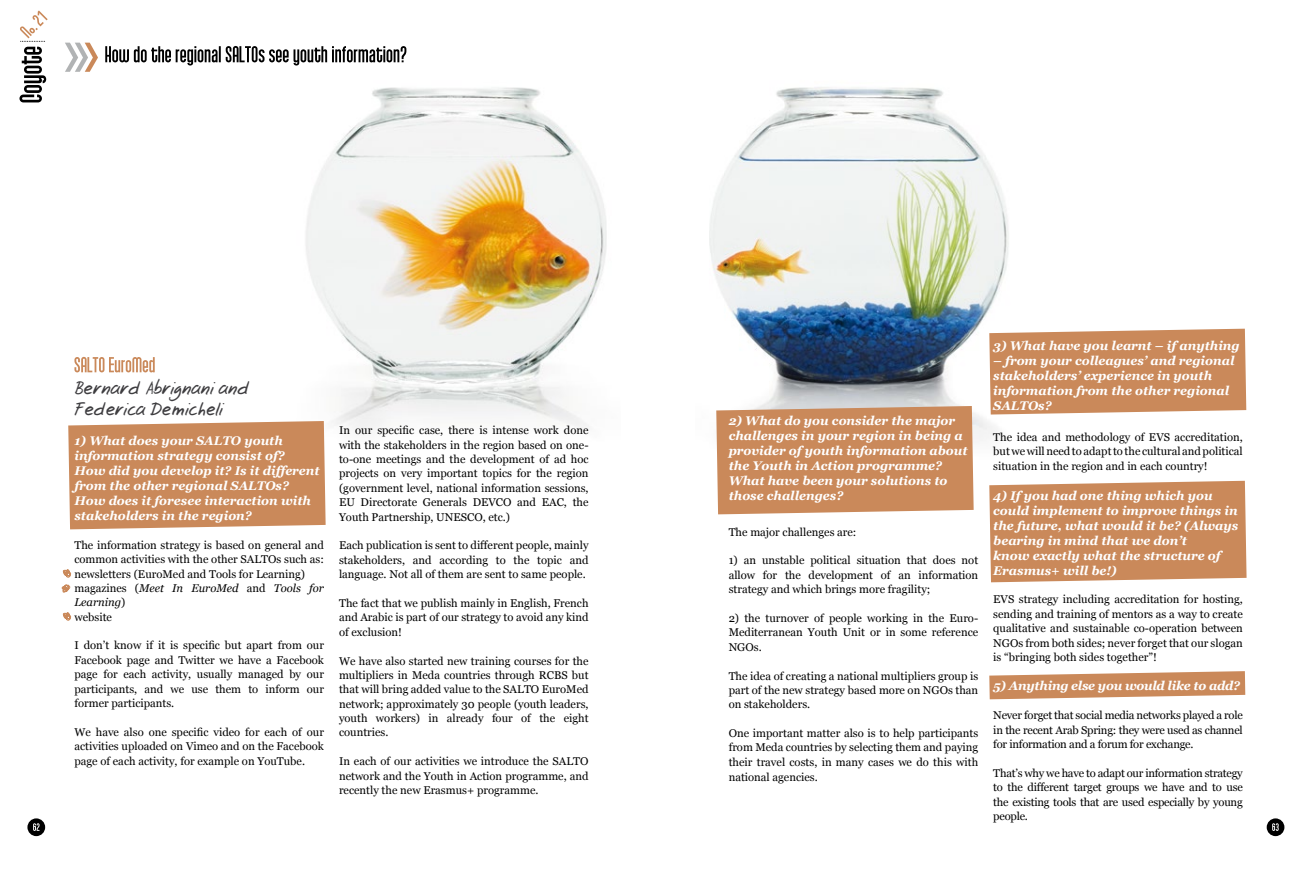
<style>
.page{position:relative;width:1312px;height:869px;background:#fff}
.page>*{position:absolute;margin:0;border:0;box-sizing:border-box;transform-origin:0 0}
.t1{font:18.75px/21.2px "Josschrift";color:#3e3d40}
.t2{font:italic 700 12.5px/15px "Georgia";color:#fff}
.t3{font:italic 700 12.5px "Georgia";letter-spacing:-.02em;color:#fff}
.t4{font:11.25px/14.4px "Georgia";color:#000;text-align:justify}
.s1{font-style:italic}
</style>
<div class="page">
<img style="left:709px;top:87px;width:309px;height:355px">
<img style="left:294px;top:47px;width:313px;height:383px">
<div style="left:68px;top:421px;width:257px;height:108px;background:#ca895a"></div>
<div style="left:27px;top:818px;width:18px;height:17px;background:#000;border-radius:50%"></div>
<svg style="left:33px;top:823px;width:6px;height:7px"></svg>
<svg style="left:1266px;top:818px;width:17px;height:17px"></svg>
<svg style="left:1271px;top:822px;width:7px;height:8px"></svg>
<svg style="left:105px;top:46px;width:301px;height:19px"></svg>
<svg style="left:65px;top:43px;width:33px;height:29px"></svg>
<svg style="left:74px;top:357px;width:81px;height:15px"></svg>
<div style="left:716px;top:406px;width:257px;height:108px;background:#ca895a"></div>
<div style="left:989px;top:328px;width:256px;height:86px;background:#ca895a"></div>
<div style="left:989px;top:480px;width:257px;height:102px;background:#ca895a"></div>
<svg style="left:989px;top:671px;width:255px;height:28px;background:#d29b73"></svg>
<svg style="left:62px;top:612px;width:9px;height:9px"></svg>
<svg style="left:61px;top:569px;width:10px;height:24px"></svg>
<svg style="left:19px;top:10px;width:29px;height:92px"></svg>
<h1 class="t1" style="left:74px;top:377px;width:176px">Bernard Abrignani and<br>Federica Demicheli</h1>
<p class="t2" style="left:74px;top:432px;width:247px">1) What does your SALTO youth information strategy consist of?<br>How did you develop it? Is it different from the other regional SALTOs?<br>How does it foresee interaction with stakeholders in the region?</p>
<p class="t4" style="left:74px;top:537px;width:251px;text-align:left">The information strategy is based on general and common activities with the other SALTOs such as: newsletters (EuroMed and Tools for Learning) magazines (<span class="s1">Meet In EuroMed</span> and <span class="s1">Tools for Learning</span>)<br>website</p>
<p class="t4" style="left:74px;top:637px;width:251px">I don’t know if it is specific but apart from our Facebook page and Twitter we have a Facebook page for each activity, usually managed by our participants, and we use them to inform our former participants.</p>
<p class="t4" style="left:74px;top:724px;width:251px">We have also one specific video for each of our activities uploaded on Vimeo and on the Facebook page of each activity, for example on YouTube.</p>
<p class="t4" style="left:339px;top:422px;width:251px">In our specific case, there is intense work done with the stakeholders in the region based on one&shy;to-one meetings and the development of ad hoc projects on very important topics for the region (government level, national information sessions, EU Directorate Generals DEVCO and EAC, the Youth Partnership, UNESCO, etc.)</p>
<p class="t4" style="left:339px;top:537px;width:251px">Each publication is sent to different people, mainly stakeholders, and according to the topic and language. Not all of them are sent to same people.</p>
<p class="t4" style="left:339px;top:595px;width:251px">The fact that we publish mainly in English, French and Arabic is part of our strategy to avoid any kind of exclusion!</p>
<p class="t4" style="left:339px;top:652px;width:251px">We have also started new training courses for the multipliers in Meda countries through RCBS but that will bring added value to the SALTO EuroMed network; approximately 30 people (youth leaders, youth workers) in already four of the eight countries.</p>
<p class="t4" style="left:339px;top:753px;width:251px">In each of our activities we introduce the SALTO network and the Youth in Action programme, and recently the new Erasmus+ programme.</p>
<p class="t2" style="left:728px;top:412px;width:240px">2) What do you consider the major challenges in your region in being a provider of youth information about the Youth in Action programme?<br>What have been your solutions to those challenges?</p>
<p class="t4" style="left:728px;top:524px;width:129px">The major challenges are:</p>
<p class="t4" style="left:728px;top:552px;width:251px">1) an unstable political situation that does not allow for the development of an information strategy and which brings more fragility;</p>
<p class="t4" style="left:728px;top:610px;width:251px">2) the turnover of people working in the Euro-Mediterranean Youth Unit or in some reference NGOs.</p>
<p class="t4" style="left:728px;top:667px;width:251px">The idea of creating a national multipliers group is part of the new strategy based more on NGOs than on stakeholders.</p>
<p class="t4" style="left:728px;top:725px;width:251px">One important matter also is to help participants from Meda countries by selecting them and paying their travel costs, in many cases we do this with national agencies.</p>
<p class="t2" style="left:993px;top:337px;width:248px">3) What have you learnt – if anything</p>
<p class="t2" style="left:993px;top:352px;width:243px">– from your colleagues’ and regional stakeholders’ experience in youth information from the other regional<br>SALTOs?</p>
<p class="t4" style="left:993px;top:429px;width:251px">The idea and methodology of EVS accreditation, but we will need to adapt to the cultural and political situation in the region and in each country!</p>
<p class="t2" style="left:993px;top:487px;width:246px">4) If you had one thing which you could implement to improve things in the future, what would it be? (Always bearing in mind that we don’t<br>know exactly what the structure of<br>Erasmus+ will be!)</p>
<p class="t4" style="left:993px;top:591px;width:251px">EVS strategy including accreditation for hosting, sending and training of mentors as a way to create qualitative and sustainable co-operation between NGOs from both sides; never forget that our slogan is “bringing both sides together”!</p>
<p class="t3" style="left:993px;top:676px;width:248px">5) Anything else you would like to add?</p>
<p class="t4" style="left:993px;top:707px;width:251px">Never forget that social media networks played a role in the recent Arab Spring: they were used as channel for information and a forum for exchange.</p>
<p class="t4" style="left:993px;top:764px;width:251px">That’s why we have to adapt our information strategy to the different target groups we have and to use the existing tools that are used especially by young people.</p>
</div>
